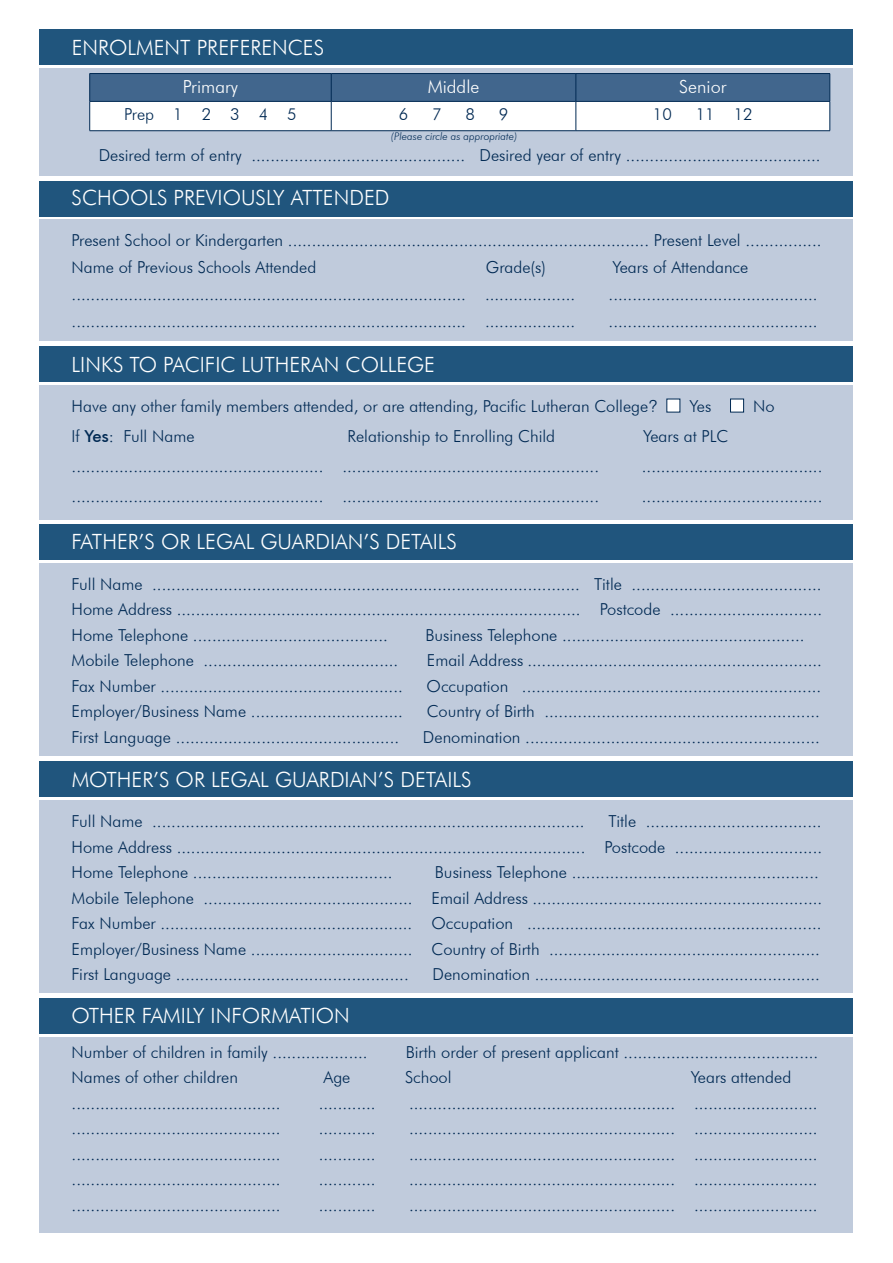
<style>
.page{position:relative;width:893px;height:1263px;background:#fff}
.page>*{position:absolute;margin:0;border:0;box-sizing:border-box;transform-origin:0 0}
.t1{font:300 21px "Futura BT";color:#fff}
.t2{font:300 18px "Futura BT";color:#fff}
.t3{font:300 16.5px "Futura BT";color:#002953}
.t4{font:italic 300 10.5px "Futura BT";color:#002953}
.s1{font-family:"Swiss 721 BT"}
.s2{font-weight:500}
</style>
<div class="page">
<div style="left:40px;top:69px;width:813px;height:107px;background:#c0cbdc"></div>
<div style="left:40px;top:30px;width:813px;height:35px;background:#20557d"></div>
<hr style="left:90px;top:73px;width:241px;height:1px;background:#002953">
<hr style="left:331px;top:73px;width:245px;height:1px;background:#002953">
<hr style="left:576px;top:73px;width:254px;height:1px;background:#002953">
<svg style="left:89px;top:74px;width:742px;height:57px;background:#9db0c4"></svg>
<hr style="left:90px;top:130px;width:241px;height:1px;background:#002953">
<hr style="left:331px;top:130px;width:245px;height:1px;background:#002953">
<hr style="left:576px;top:130px;width:254px;height:1px;background:#002953">
<div style="left:40px;top:182px;width:813px;height:35px;background:#20557d"></div>
<div style="left:40px;top:219px;width:813px;height:122px;background:#c0cbdc"></div>
<div style="left:40px;top:1037px;width:813px;height:196px;background:#c0cbdc"></div>
<div style="left:40px;top:998px;width:813px;height:35px;background:#20557d"></div>
<div style="left:40px;top:346px;width:813px;height:36px;background:#20557d"></div>
<div style="left:40px;top:385px;width:813px;height:134px;background:#c0cbdc"></div>
<div style="left:667px;top:399px;width:13px;height:13px;background:#fff"></div>
<div style="left:730px;top:399px;width:14px;height:13px;background:#fff;border:1px solid #002953"></div>
<div style="left:40px;top:525px;width:813px;height:35px;background:#20557d"></div>
<div style="left:40px;top:563px;width:813px;height:192px;background:#c0cbdc"></div>
<div style="left:40px;top:761px;width:813px;height:35px;background:#20557d"></div>
<div style="left:40px;top:801px;width:813px;height:192px;background:#c0cbdc"></div>
<p class="t1" style="left:72px;top:34px;width:254px">ENROLMENT PREFERENCES</p>
<p class="t2" style="left:183px;top:76px;width:57px">Primary</p>
<p class="t2" style="left:428px;top:76px;width:53px">Middle</p>
<p class="t2" style="left:679px;top:76px;width:49px">Senior</p>
<p class="t3" style="left:124px;top:104px;width:174px">Prep 1 2 3 4 5</p>
<p class="t3" style="left:399px;top:104px;width:11px">6</p>
<p class="t3" style="left:432px;top:104px;width:11px">7</p>
<p class="t3" style="left:465px;top:104px;width:11px">8</p>
<p class="t3" style="left:499px;top:104px;width:11px">9</p>
<p class="t3" style="left:653px;top:104px;width:21px">10</p>
<p class="t3" style="left:696px;top:104px;width:59px">11 12</p>
<p class="t3" style="left:99px;top:145px;width:723px">Desired term of entry ............................................. Desired year of entry .........................................</p>
<p class="t1" style="left:72px;top:185px;width:319px">SCHOOLS PREVIOUSLY ATTENDED</p>
<p class="t3" style="left:72px;top:230px;width:751px">Present School or Kindergarten ............................................................................ Present Level ................</p>
<p class="t3" style="left:72px;top:257px;width:246px">Name of Previous Schools Attended</p>
<p class="t3" style="left:486px;top:257px;width:62px">Grade(s)</p>
<p class="t3" style="left:612px;top:257px;width:137px">Years of Attendance</p>
<p class="t3" style="left:72px;top:284px;width:505px">................................................................................... ...................</p>
<p class="t3" style="left:609px;top:284px;width:211px">............................................</p>
<p class="t3" style="left:72px;top:311px;width:505px">................................................................................... ...................</p>
<p class="t3" style="left:609px;top:311px;width:211px">............................................</p>
<p class="t4" style="left:391px;top:130px;width:128px">(Please circle as appropriate)</p>
<p class="t1" style="left:72px;top:352px;width:365px">LINKS TO PACIFIC LUTHERAN COLLEGE</p>
<p class="t3" style="left:72px;top:396px;width:587px">Have any other family members attended, or are attending, Pacific Lutheran College<span class="s1">?</span></p>
<p class="t3" style="left:690px;top:396px;width:23px">Yes</p>
<p class="t3" style="left:753px;top:396px;width:23px">No</p>
<p class="t3" style="left:72px;top:426px;width:124px">If <span class="s2">Yes</span>: Full Name</p>
<p class="t3" style="left:348px;top:426px;width:209px">Relationship to Enrolling Child</p>
<p class="t3" style="left:643px;top:426px;width:87px">Years at PLC</p>
<p class="t3" style="left:72px;top:456px;width:529px">..................................................... ......................................................</p>
<p class="t3" style="left:642px;top:456px;width:182px">......................................</p>
<p class="t3" style="left:72px;top:486px;width:529px">..................................................... ......................................................</p>
<p class="t3" style="left:642px;top:486px;width:182px">......................................</p>
<p class="t1" style="left:72px;top:529px;width:387px">FATHER’S OR LEGAL GUARDIAN’S DETAILS</p>
<p class="t3" style="left:72px;top:574px;width:751px">Full Name .......................................................................................... Title ........................................</p>
<p class="t3" style="left:72px;top:599px;width:752px">Home Address ..................................................................................... Postcode ................................</p>
<p class="t3" style="left:72px;top:625px;width:318px">Home Telephone .........................................</p>
<p class="t3" style="left:425px;top:625px;width:381px">Business Telephone ...................................................</p>
<p class="t3" style="left:72px;top:650px;width:328px">Mobile Telephone .........................................</p>
<p class="t3" style="left:427px;top:650px;width:397px">Email Address ..............................................................</p>
<p class="t3" style="left:72px;top:676px;width:333px">Fax Number ...................................................</p>
<p class="t3" style="left:427px;top:676px;width:396px">Occupation ...............................................................</p>
<p class="t3" style="left:72px;top:701px;width:333px">Employer/Business Name ................................</p>
<p class="t3" style="left:427px;top:701px;width:395px">Country of Birth ..........................................................</p>
<p class="t3" style="left:72px;top:727px;width:329px">First Language ...............................................</p>
<p class="t3" style="left:423px;top:727px;width:398px">Denomination ..............................................................</p>
<p class="t1" style="left:72px;top:767px;width:401px">MOTHER’S OR LEGAL GUARDIAN’S DETAILS</p>
<p class="t3" style="left:72px;top:811px;width:515px">Full Name ...........................................................................................</p>
<p class="t3" style="left:608px;top:811px;width:215px">Title .....................................</p>
<p class="t3" style="left:72px;top:837px;width:752px">Home Address ...................................................................................... Postcode ...............................</p>
<p class="t3" style="left:72px;top:862px;width:322px">Home Telephone ..........................................</p>
<p class="t3" style="left:435px;top:862px;width:386px">Business Telephone ....................................................</p>
<p class="t3" style="left:72px;top:888px;width:752px">Mobile Telephone ............................................ Email Address .............................................................</p>
<p class="t3" style="left:72px;top:913px;width:751px">Fax Number ..................................................... Occupation ..............................................................</p>
<p class="t3" style="left:72px;top:938px;width:750px">Employer/Business Name .................................. Country of Birth .........................................................</p>
<p class="t3" style="left:72px;top:964px;width:339px">First Language .................................................</p>
<p class="t3" style="left:432px;top:964px;width:389px">Denomination ............................................................</p>
<p class="t1" style="left:72px;top:1003px;width:280px">OTHER FAMILY INFORMATION</p>
<p class="t3" style="left:72px;top:1042px;width:298px">Number of children in family ....................</p>
<p class="t3" style="left:406px;top:1042px;width:414px">Birth order of present applicant .........................................</p>
<p class="t3" style="left:72px;top:1067px;width:168px">Names of other children</p>
<p class="t3" style="left:324px;top:1067px;width:28px">Age</p>
<p class="t3" style="left:405px;top:1067px;width:48px">School</p>
<p class="t3" style="left:691px;top:1067px;width:102px">Years attended</p>
<p class="t3" style="left:72px;top:1093px;width:211px">............................................</p>
<p class="t3" style="left:319px;top:1093px;width:59px">............</p>
<p class="t3" style="left:409px;top:1093px;width:410px">........................................................ ..........................</p>
<p class="t3" style="left:72px;top:1118px;width:211px">............................................</p>
<p class="t3" style="left:319px;top:1118px;width:59px">............</p>
<p class="t3" style="left:409px;top:1118px;width:410px">........................................................ ..........................</p>
<p class="t3" style="left:72px;top:1144px;width:211px">............................................</p>
<p class="t3" style="left:319px;top:1144px;width:59px">............</p>
<p class="t3" style="left:409px;top:1144px;width:410px">........................................................ ..........................</p>
<p class="t3" style="left:72px;top:1169px;width:211px">............................................</p>
<p class="t3" style="left:319px;top:1169px;width:59px">............</p>
<p class="t3" style="left:409px;top:1169px;width:410px">........................................................ ..........................</p>
<p class="t3" style="left:72px;top:1195px;width:211px">............................................</p>
<p class="t3" style="left:319px;top:1195px;width:59px">............</p>
<p class="t3" style="left:409px;top:1195px;width:410px">........................................................ ..........................</p>
</div>
